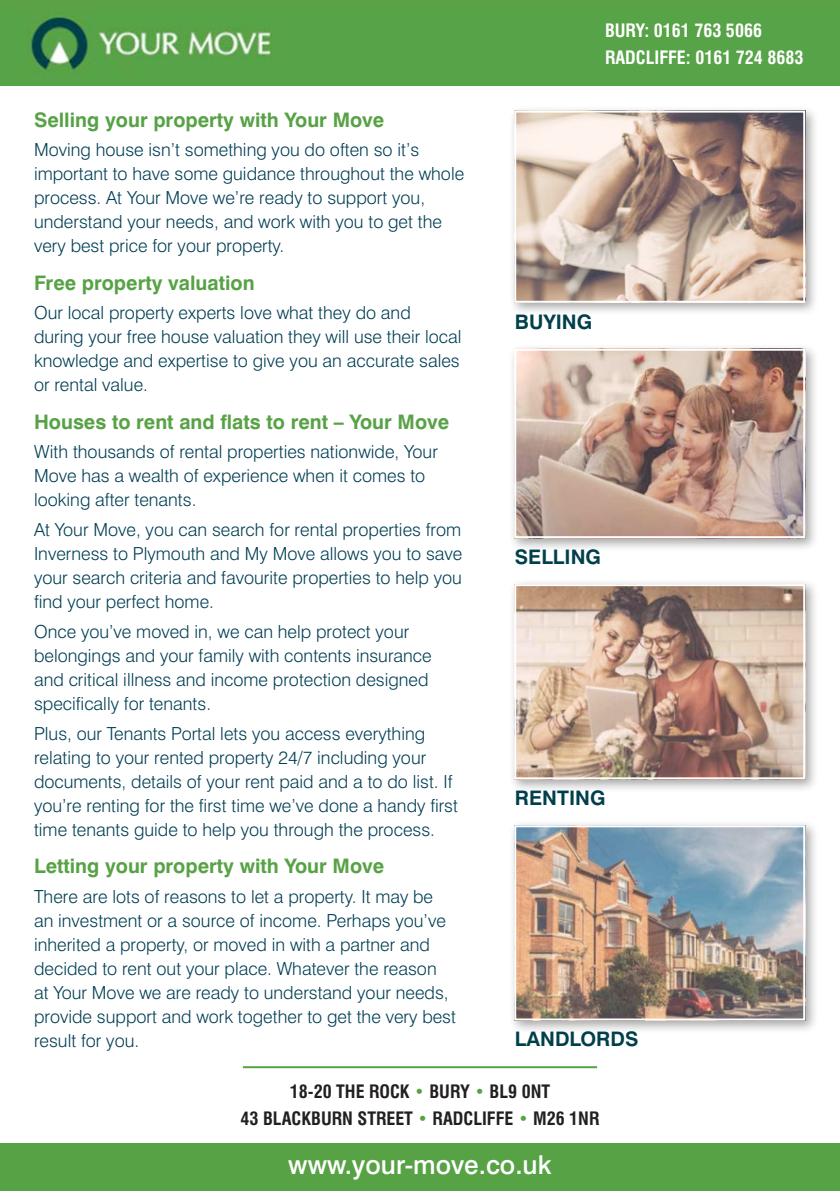
<style>
.page{position:relative;width:840px;height:1191px;background:#fff}
.page>*{position:absolute;margin:0;border:0;box-sizing:border-box;transform-origin:0 0}
.t1{font:500 26px "Swiss 721 BT";color:#fff}
.t2{font:700 20px "Swiss 721 BT";color:#58a246}
.t3{font:700 20px "Swiss 721 BT";color:#003f4b}
.t4{font:300 18px/24px "Swiss 721 BT";color:#003e53}
.t5{font:700 condensed 18px/26.8px "Swiss 721 BT";color:#231f20;text-align:center}
.t6{font:700 condensed 18px/26.8px "Swiss 721 BT";color:#fff}
.s1{color:#58a246}
</style>
<div class="page">
<div style="left:0;top:1143px;width:839px;height:48px;background:#58a246"></div>
<img style="left:0;top:0;width:839px;height:86px">
<div style="left:509px;top:343px;width:309px;height:209px;background:#231f20;opacity:.4"></div>
<img style="left:517px;top:352px;width:284px;height:183px">
<div style="left:514px;top:349px;width:290px;height:189px;border:2px solid #fff"></div>
<div style="left:509px;top:579px;width:309px;height:214px;background:#231f20;opacity:.4"></div>
<img style="left:517px;top:587px;width:284px;height:189px">
<div style="left:514px;top:584px;width:290px;height:195px;border:2px solid #fff"></div>
<div style="left:509px;top:820px;width:309px;height:214px;background:#231f20;opacity:.4"></div>
<img style="left:517px;top:828px;width:284px;height:189px">
<div style="left:514px;top:825px;width:290px;height:195px;border:2px solid #fff"></div>
<div style="left:509px;top:105px;width:309px;height:211px;background:#231f20;opacity:.4"></div>
<img style="left:517px;top:114px;width:284px;height:186px">
<div style="left:514px;top:111px;width:290px;height:192px;border:2px solid #fff"></div>
<hr style="left:243px;top:1066px;width:353px;height:2px;background:#58a246">
<p class="t6" style="left:604px;top:17px;width:158px">BURY: 0161 763 5066<br>RADCLIFFE</p>
<p class="t6" style="left:685px;top:44px;width:119px">: 0161 724 8683</p>
<p class="t2" style="left:34px;top:107px;width:351px">Selling your property with Your Move</p>
<p class="t4" style="left:34px;top:138px;width:431px">Moving house isn’t something you do often so it’s important to have some guidance throughout the whole process. At Your Move we’re ready to support you, understand your needs, and work with you to get the very best price for your property.</p>
<p class="t2" style="left:34px;top:270px;width:222px">Free property valuation</p>
<p class="t4" style="left:34px;top:301px;width:429px">Our local property experts love what they do and during your free house valuation they will use their local knowledge and expertise to give you an accurate sales or rental value.</p>
<p class="t2" style="left:34px;top:409px;width:416px">Houses to rent and flats to rent – Your Move</p>
<p class="t4" style="left:34px;top:440px;width:405px">With thousands of rental properties nationwide, Your<br>Move has a wealth of experience when it comes to looking after tenants.</p>
<p class="t4" style="left:34px;top:517px;width:429px;text-align:justify">At Your Move, you can search for rental properties from Inverness to Plymouth and My Move allows you to save your search criteria and favourite properties to help you find your perfect home.</p>
<p class="t4" style="left:34px;top:619px;width:399px">Once you’ve moved in, we can help protect your belongings and your family with contents insurance and critical illness and income protection designed specifically for tenants.</p>
<p class="t4" style="left:34px;top:721px;width:425px">Plus, our Tenants Portal lets you access everything relating to your rented property 24/7 including your documents, details of your rent paid and a to do list. If you’re renting for the first time we’ve done a handy first time tenants guide to help you through the process.</p>
<p class="t2" style="left:34px;top:853px;width:351px">Letting your property with Your Move</p>
<p class="t4" style="left:34px;top:884px;width:423px">There are lots of reasons to let a property. It may be an investment or a source of income. Perhaps you’ve inherited a property, or moved in with a partner and decided to rent out your place. Whatever the reason<br>at Your Move we are ready to understand your needs, provide support and work together to get the very best result for you.</p>
<p class="t5" style="left:240px;top:1078px;width:360px">18-20 THE ROCK <span class="s1">•</span> BURY <span class="s1">•</span> BL9 0NT<br>43 BLACKBURN STREET <span class="s1">•</span> RADCLIFFE <span class="s1">•</span> M26 1NR</p>
<p class="t3" style="left:514px;top:309px;width:79px">BUYING</p>
<p class="t3" style="left:514px;top:544px;width:88px">SELLING</p>
<p class="t3" style="left:514px;top:786px;width:92px">RENTING</p>
<p class="t3" style="left:514px;top:1027px;width:125px">LANDLORDS</p>
<h1 class="t1" style="left:288px;top:1148px;width:265px">www.your-move.co.uk</h1>
</div>
